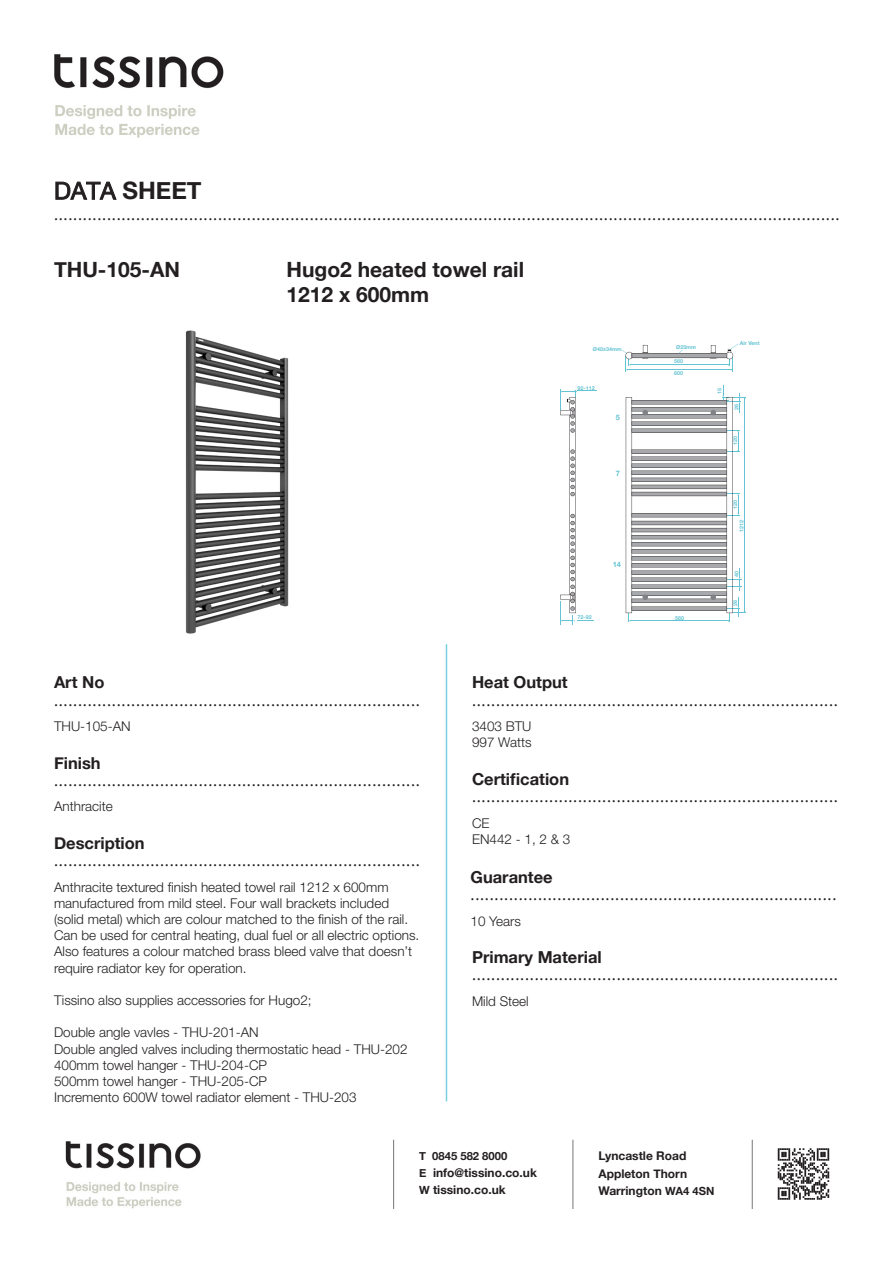
<style>
.page{position:relative;width:893px;height:1263px;background:#fff}
.page>*{position:absolute;margin:0;border:0;box-sizing:border-box;transform-origin:0 0}
.t1{font:700 24px "Helvetica Neue";color:#231f20}
.t2{font:700 21px "Helvetica Neue";color:#231f20}
.t3{font:18px "Minion Pro";color:#231f20}
.t4{font:700 16.5px "Helvetica Neue";color:#231f20}
.t5{font:300 13.5px/16.2px "Helvetica Neue LT Std";color:#231f20}
.Paragraph_Style1{font:700 12px/17.1px "Helvetica Neue";color:#231f20}
.Paragraph_Style3{font:700 12px "Helvetica Neue";color:#231f20}
.Paragraph_Style1-2{font:700 11.25px "Helvetica Neue";color:#231f20}
.t6{font:700 7.5px "Helvetica Neue";color:#65c4d3}
.t7{font:700 5.4px/11.7px "Helvetica Neue";color:#65c4d3}
.s1{font-weight:400}
.s2{font-size:11.25px}
</style>
<div class="page">
<img style="left:54px;top:54px;width:170px;height:84px">
<hr style="left:446px;top:644px;width:1px;height:457px;background:#7bd0e0">
<img style="left:185px;top:330px;width:104px;height:304px">
<img style="left:65px;top:1141px;width:136px;height:68px">
<svg style="left:778px;top:1148px;width:51px;height:52px"></svg>
<hr style="left:573px;top:1140px;width:1px;height:69px;background:#767679">
<hr style="left:393px;top:1140px;width:1px;height:69px;background:#767679">
<hr style="left:752px;top:1140px;width:1px;height:69px;background:#767679">
<svg style="left:626px;top:385px;width:120px;height:237px"></svg>
<svg style="left:622px;top:344px;width:116px;height:28px"></svg>
<svg style="left:560px;top:390px;width:37px;height:235px"></svg>
<p class="t1" style="left:54px;top:176px;width:149px"><span class="s1">DATA</span> SHEET</p>
<p class="t3" style="left:54px;top:202px;width:787px">...................................................................................................................................................................</p>
<p class="t2" style="left:54px;top:256px;width:128px">THU-105-AN</p>
<p class="t2" style="left:287px;top:256px;width:239px">Hugo2 heated towel rail</p>
<p class="t2" style="left:287px;top:281px;width:144px">1212 x 600mm</p>
<p class="t7" style="left:593px;top:343px;width:30px">Ø40x34mm</p>
<p class="t7" style="left:578px;top:382px;width:19px">92-112</p>
<p class="t6" style="left:616px;top:412px;width:6px">5</p>
<p class="t6" style="left:616px;top:469px;width:6px">7</p>
<p class="t7" style="left:578px;top:612px;width:16px">72-92</p>
<p class="t6" style="left:613px;top:560px;width:10px">14</p>
<p class="t7" style="left:676px;top:341px;width:21px">Ø25mm</p>
<p class="t7" style="left:674px;top:356px;width:10px">560<br>600</p>
<p class="t7" style="left:740px;top:337px;width:21px">Air Vent</p>
<p class="t7" style="left:714px;top:394px;width:7px;rotate:-90deg">15</p>
<p class="t7" style="left:730px;top:410px;width:7px;rotate:-90deg">26</p>
<p class="t7" style="left:729px;top:445px;width:10px;rotate:-90deg">120</p>
<p class="t7" style="left:675px;top:612px;width:10px">560</p>
<p class="t7" style="left:729px;top:509px;width:10px;rotate:-90deg">120</p>
<p class="t7" style="left:736px;top:532px;width:13px;rotate:-90deg">1212</p>
<p class="t7" style="left:730px;top:577px;width:7px;rotate:-90deg">40</p>
<p class="t7" style="left:729px;top:606px;width:7px;rotate:-90deg">26</p>
<p class="t4" style="left:54px;top:672px;width:52px">Art No</p>
<p class="t3" style="left:54px;top:688px;width:367px">............................................................................</p>
<p class="t5" style="left:54px;top:718px;width:78px">THU-105-AN</p>
<p class="t4" style="left:54px;top:752px;width:48px">Finish</p>
<p class="t3" style="left:54px;top:768px;width:367px">............................................................................</p>
<p class="t5" style="left:54px;top:798px;width:60px">Anthracite</p>
<p class="t4" style="left:54px;top:833px;width:92px">Description</p>
<p class="t3" style="left:54px;top:848px;width:367px">............................................................................</p>
<p class="t5" style="left:54px;top:878px;width:336px">Anthracite textured finish heated towel rail 1212 x 600mm</p>
<p class="t5" style="left:54px;top:895px;width:367px">manufactured from mild steel. Four wall brackets included (solid metal) which are colour matched to the finish of the rail.<br>Can be used for central heating, dual fuel or all electric options.<br>Also features a colour matched brass bleed valve that doesn’t require radiator key for operation.</p>
<p class="t5" style="left:54px;top:992px;width:259px">Tissino also supplies accessories for Hugo2;</p>
<p class="t5" style="left:54px;top:1024px;width:206px">Double angle vavles - THU-201-AN</p>
<p class="t5" style="left:54px;top:1040px;width:355px">Double angled valves including thermostatic head - THU-202</p>
<p class="t5" style="left:54px;top:1057px;width:215px">400mm towel hanger - THU-204-CP</p>
<p class="t5" style="left:54px;top:1073px;width:215px">500mm towel hanger - THU-205-CP</p>
<p class="t5" style="left:54px;top:1089px;width:304px">Incremento 600W towel radiator element - THU-203</p>
<p class="t4" style="left:472px;top:672px;width:97px">Heat Output</p>
<p class="t3" style="left:472px;top:688px;width:367px">............................................................................</p>
<p class="t5" style="left:472px;top:718px;width:61px">3403 BTU</p>
<p class="t5" style="left:472px;top:734px;width:61px">997 Watts</p>
<p class="t4" style="left:472px;top:769px;width:99px">Certification</p>
<p class="t3" style="left:472px;top:784px;width:367px">............................................................................</p>
<p class="t5" style="left:472px;top:814px;width:19px">CE</p>
<p class="t5" style="left:472px;top:831px;width:100px">EN442 - 1, 2 &amp; 3</p>
<p class="t4" style="left:470px;top:867px;width:84px">Guarantee</p>
<p class="t3" style="left:470px;top:882px;width:367px">............................................................................</p>
<p class="t5" style="left:470px;top:912px;width:52px">10 Years</p>
<p class="t4" style="left:472px;top:947px;width:131px">Primary Material</p>
<p class="t3" style="left:472px;top:962px;width:367px">............................................................................</p>
<p class="t5" style="left:472px;top:993px;width:58px">Mild Steel</p>
<p class="Paragraph_Style1-2" style="left:419px;top:1148px;width:90px">T 0845 582 8000</p>
<p class="Paragraph_Style1" style="left:419px;top:1163px;width:119px"><span class="s2">E</span> info@tissino.co.uk</p>
<p class="Paragraph_Style1" style="left:419px;top:1180px;width:88px"><span class="s2">W</span> tissino.co.uk</p>
<p class="Paragraph_Style3" style="left:598px;top:1148px;width:89px">Lyncastle Road</p>
<p class="Paragraph_Style1" style="left:598px;top:1165px;width:117px">Appleton Thorn<br>Warrington <span class="s2">WA4 4SN</span></p>
</div>
